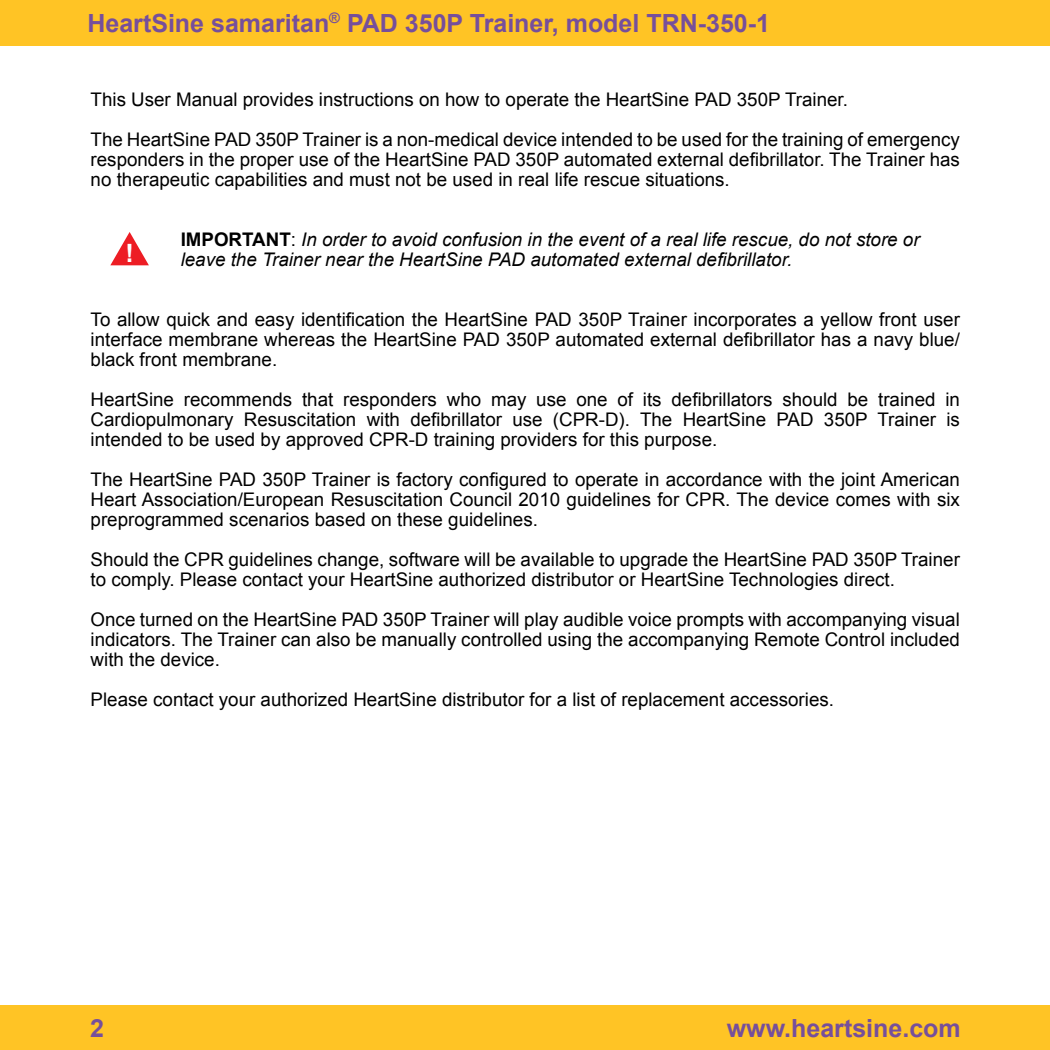
<style>
.page{position:relative;width:1050px;height:1050px;background:#fff}
.page>*{position:absolute;margin:0;border:0;box-sizing:border-box;transform-origin:0 0}
.t1{font:700 25.25px "Arial";color:#fff}
.t2{font:700 25px "Arial";color:#764f9b}
.t3{font:18.75px/20px "Arial";color:#000;text-align:justify}
.t4{font:italic 18.75px/20px "Arial";color:#000}
.s1{font-weight:700;font-style:normal}
.s2{font-style:normal}
</style>
<div class="page">
<div style="left:0;top:1005px;width:1049px;height:44px;background:#ffc425"></div>
<div style="left:0;top:0;width:1049px;height:46px;background:#ffc425"></div>
<svg style="left:110px;top:232px;width:39px;height:33px"></svg>
<h2 class="t2" style="left:87px;top:6px;width:684px">HeartSine samaritan<sup>®</sup> PAD 350P Trainer, model TRN-350-1</h2>
<p class="t3" style="left:91px;top:79px;width:870px;line-height:40px">This User Manual provides instructions on how to operate the HeartSine PAD 350P Trainer.<br>The HeartSine PAD 350P Trainer is a non-medical device intended to be used for the training of emergency</p>
<p class="t3" style="left:91px;top:149px;width:870px">responders in the proper use of the HeartSine PAD 350P automated external defibrillator. The Trainer has no therapeutic capabilities and must not be used in real life rescue situations.</p>
<h1 class="t1" style="left:125px;top:236px;width:10px">!</h1>
<p class="t4" style="left:181px;top:229px;width:740px"><span class="s1">IMPORTANT</span><span class="s2">:</span> In order to avoid confusion in the event of a real life rescue, do not store or leave the Trainer near the HeartSine PAD automated external defibrillator.</p>
<p class="t3" style="left:91px;top:309px;width:870px">To allow quick and easy identification the HeartSine PAD 350P Trainer incorporates a yellow front user interface membrane whereas the HeartSine PAD 350P automated external defibrillator has a navy blue/ black front membrane.</p>
<p class="t3" style="left:91px;top:389px;width:870px">HeartSine recommends that responders who may use one of its defibrillators should be trained in Cardiopulmonary Resuscitation with defibrillator use (CPR-D). The HeartSine PAD 350P Trainer is intended to be used by approved CPR-D training providers for this purpose.</p>
<p class="t3" style="left:91px;top:469px;width:870px">The HeartSine PAD 350P Trainer is factory configured to operate in accordance with the joint American Heart Association/European Resuscitation Council 2010 guidelines for CPR. The device comes with six preprogrammed scenarios based on these guidelines.</p>
<p class="t3" style="left:91px;top:549px;width:870px">Should the CPR guidelines change, software will be available to upgrade the HeartSine PAD 350P Trainer to comply. Please contact your HeartSine authorized distributor or HeartSine Technologies direct.</p>
<p class="t3" style="left:91px;top:609px;width:870px">Once turned on the HeartSine PAD 350P Trainer will play audible voice prompts with accompanying visual indicators. The Trainer can also be manually controlled using the accompanying Remote Control included with the device.</p>
<p class="t3" style="left:91px;top:689px;width:745px">Please contact your authorized HeartSine distributor for a list of replacement accessories.</p>
<h2 class="t2" style="left:90px;top:1011px;width:15px">2</h2>
<h2 class="t2" style="left:726px;top:1011px;width:235px">www.heartsine.com</h2>
</div>
